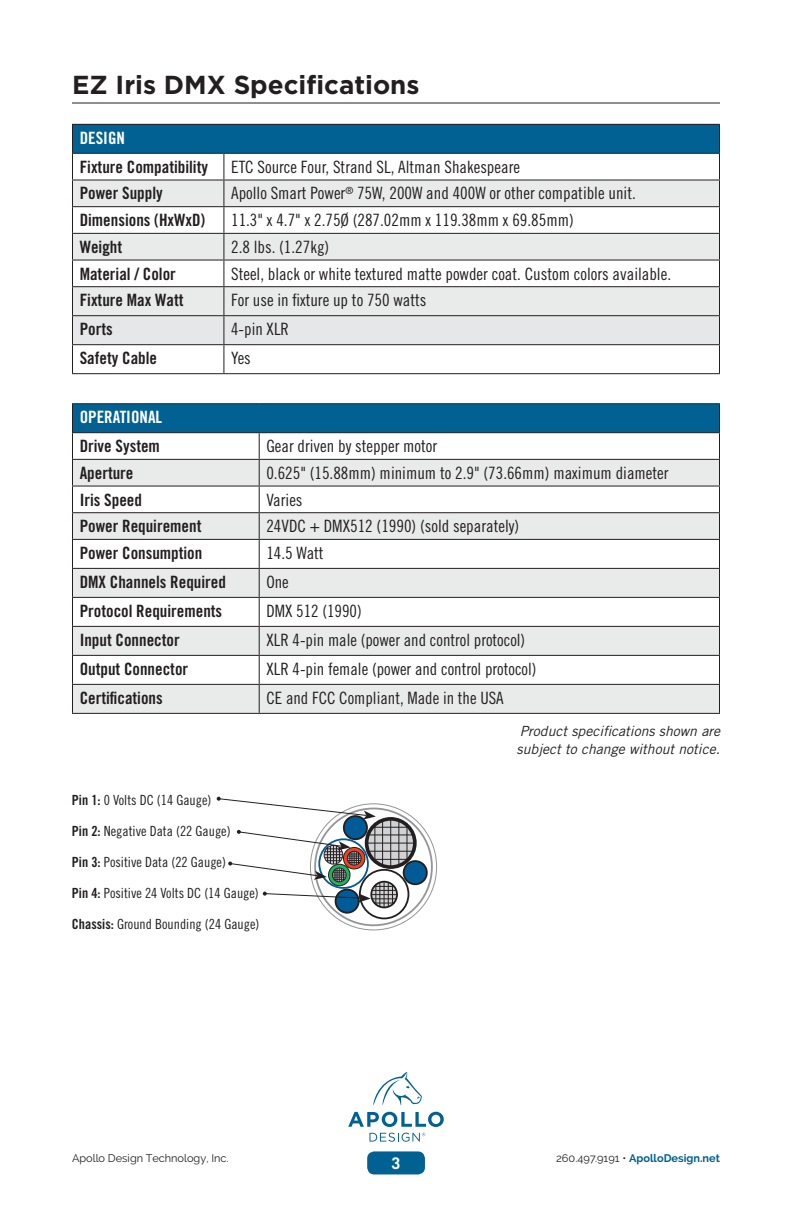
<style>
.page{position:relative;width:792px;height:1224px;background:#fff}
.page>*{position:absolute;margin:0;border:0;box-sizing:border-box;transform-origin:0 0}
.t1{font:700 26px "Gotham";color:#231f20}
.t2{font:17px "Trade Gothic LT Std Cn 18";color:#231f20}
.t3{font:17px "Trade Gothic LT Std Bd Cn 20";color:#231f20}
.t4{font:17px "Trade Gothic LT Std Bd Cn 20";color:#fff}
.t5{font:700 16px "Trade Gothic LT Std";color:#fff}
.t6{font:14px "Trade Gothic LT Std Cn 18";color:#231f20}
.t7{font:italic 14px/18px "Trade Gothic LT Std";color:#231f20}
.t8{font:700 11px "Raleway";color:#006192}
.t9{font:11px "Raleway";color:#231f20}
.s1{font-family:"Trade Gothic LT Std Bd Cn 20"}
.s2{font-weight:400;color:#231f20}
</style>
<div class="page">
<div style="left:367px;top:1151px;width:58px;height:23px;background:#006192;border-radius:7px"></div>
<svg style="left:348px;top:1112px;width:96px;height:15px"></svg>
<svg style="left:373px;top:1072px;width:49px;height:34px"></svg>
<svg style="left:369px;top:1133px;width:56px;height:9px"></svg>
<hr style="left:72px;top:103px;width:648px;height:1px;background:#231f20">
<hr style="left:72px;top:124px;width:152px;height:1px;background:#231f20">
<hr style="left:224px;top:124px;width:496px;height:1px;background:#231f20">
<svg style="left:72px;top:125px;width:648px;height:248px"></svg>
<hr style="left:72px;top:373px;width:152px;height:1px;background:#231f20">
<hr style="left:224px;top:373px;width:496px;height:1px;background:#231f20">
<div style="left:72px;top:404px;width:648px;height:29px;background:#006192"></div>
<svg style="left:73px;top:433px;width:646px;height:26px"></svg>
<svg style="left:73px;top:460px;width:646px;height:253px;fill:#e9eaea"></svg>
<hr style="left:72px;top:403px;width:187px;height:1px;background:#231f20">
<hr style="left:259px;top:403px;width:461px;height:1px;background:#231f20">
<hr style="left:72px;top:432px;width:187px;height:1px;background:#231f20">
<hr style="left:259px;top:432px;width:461px;height:1px;background:#231f20">
<hr style="left:72px;top:459px;width:187px;height:1px;background:#231f20">
<hr style="left:259px;top:459px;width:461px;height:1px;background:#231f20">
<hr style="left:72px;top:486px;width:187px;height:1px;background:#231f20">
<hr style="left:259px;top:486px;width:461px;height:1px;background:#231f20">
<hr style="left:72px;top:512px;width:187px;height:1px;background:#231f20">
<hr style="left:259px;top:512px;width:461px;height:1px;background:#231f20">
<hr style="left:72px;top:539px;width:187px;height:1px;background:#231f20">
<hr style="left:259px;top:539px;width:461px;height:1px;background:#231f20">
<hr style="left:72px;top:568px;width:187px;height:1px;background:#231f20">
<hr style="left:259px;top:568px;width:461px;height:1px;background:#231f20">
<hr style="left:72px;top:597px;width:187px;height:1px;background:#231f20">
<hr style="left:259px;top:597px;width:461px;height:1px;background:#231f20">
<hr style="left:72px;top:626px;width:187px;height:1px;background:#231f20">
<hr style="left:259px;top:626px;width:461px;height:1px;background:#231f20">
<hr style="left:72px;top:655px;width:187px;height:1px;background:#231f20">
<hr style="left:259px;top:655px;width:461px;height:1px;background:#231f20">
<hr style="left:72px;top:684px;width:187px;height:1px;background:#231f20">
<svg style="left:72px;top:404px;width:1px;height:309px"></svg>
<hr style="left:259px;top:684px;width:461px;height:1px;background:#231f20">
<svg style="left:259px;top:433px;width:1px;height:280px"></svg>
<svg style="left:719px;top:404px;width:1px;height:309px"></svg>
<hr style="left:72px;top:713px;width:187px;height:1px;background:#231f20">
<hr style="left:259px;top:713px;width:461px;height:1px;background:#231f20">
<div style="left:344px;top:816px;width:23px;height:23px;background:#005b97;border-radius:50%"></div>
<div style="left:343px;top:815px;width:25px;height:25px;border:2px solid #231f20;border-radius:50%"></div>
<div style="left:404px;top:861px;width:23px;height:23px;background:#005b97;border-radius:50%"></div>
<div style="left:403px;top:860px;width:25px;height:25px;border:2px solid #231f20;border-radius:50%"></div>
<svg style="left:336px;top:890px;width:23px;height:23px"></svg>
<div style="left:335px;top:889px;width:25px;height:25px;border:2px solid #231f20;border-radius:50%"></div>
<svg style="left:367px;top:819px;width:48px;height:48px"></svg>
<div style="left:365px;top:817px;width:52px;height:52px;border:4px solid #231f20;border-radius:50%"></div>
<hr style="left:390px;top:820px;width:1px;height:47px;background:#231f20">
<hr style="left:382px;top:821px;width:1px;height:45px;background:#231f20">
<hr style="left:398px;top:821px;width:1px;height:45px;background:#231f20">
<hr style="left:374px;top:824px;width:1px;height:37px;background:#231f20">
<hr style="left:407px;top:824px;width:1px;height:37px;background:#231f20">
<hr style="left:367px;top:843px;width:48px;height:1px;background:#231f20">
<hr style="left:368px;top:834px;width:45px;height:1px;background:#231f20">
<hr style="left:368px;top:851px;width:45px;height:1px;background:#231f20">
<hr style="left:373px;top:827px;width:37px;height:1px;background:#231f20">
<hr style="left:373px;top:859px;width:37px;height:1px;background:#231f20">
<div style="left:359px;top:869px;width:50px;height:50px;border:2px solid #231f20;border-radius:50%"></div>
<div style="left:370px;top:881px;width:28px;height:27px;border:2px solid #231f20;border-radius:50%"></div>
<svg style="left:217px;top:797px;width:159px;height:23px"></svg>
<svg style="left:228px;top:830px;width:169px;height:77px"></svg>
<h1 class="t1" style="left:72px;top:69px;width:349px">EZ Iris DMX Specifications</h1>
<p class="t4" style="left:80px;top:127px;width:47px">DESIGN</p>
<p class="t3" style="left:80px;top:156px;width:130px">Fixture Compatibility</p>
<p class="t2" style="left:231px;top:157px;width:290px">ETC Source Four, Strand SL, Altman Shakespeare</p>
<p class="t3" style="left:80px;top:183px;width:85px">Power Supply</p>
<p class="t2" style="left:231px;top:183px;width:406px">Apollo Smart Power<sup>®</sup> 75W, 200W and 400W or other compatible unit.</p>
<p class="t3" style="left:80px;top:210px;width:127px">Dimensions (HxWxD)</p>
<p class="t2" style="left:231px;top:210px;width:344px">11.3" x 4.7" x 2.75Ø (287.02mm x 119.38mm x 69.85mm)</p>
<p class="t3" style="left:80px;top:236px;width:44px">Weight</p>
<p class="t2" style="left:231px;top:237px;width:100px">2.8 lbs. (1.27kg)</p>
<p class="t3" style="left:80px;top:263px;width:98px">Material / Color</p>
<p class="t2" style="left:231px;top:263px;width:442px">Steel, black or white textured matte powder coat. Custom colors available.</p>
<p class="t3" style="left:80px;top:290px;width:105px">Fixture Max Watt</p>
<p class="t2" style="left:231px;top:290px;width:197px">For use in fixture up to 750 watts</p>
<p class="t3" style="left:80px;top:319px;width:35px">Ports</p>
<p class="t2" style="left:231px;top:319px;width:59px">4-pin XLR</p>
<p class="t3" style="left:80px;top:348px;width:79px">Safety Cable</p>
<p class="t2" style="left:231px;top:348px;width:21px">Yes</p>
<p class="t4" style="left:80px;top:407px;width:84px">OPERATIONAL</p>
<p class="t3" style="left:80px;top:436px;width:82px">Drive System</p>
<p class="t2" style="left:266px;top:436px;width:172px">Gear driven by stepper motor</p>
<p class="t3" style="left:80px;top:462px;width:55px">Aperture</p>
<p class="t2" style="left:266px;top:463px;width:404px">0.625" (15.88mm) minimum to 2.9" (73.66mm) maximum diameter</p>
<p class="t3" style="left:80px;top:489px;width:64px">Iris Speed</p>
<p class="t2" style="left:266px;top:489px;width:38px">Varies</p>
<p class="t3" style="left:80px;top:516px;width:123px">Power Requirement</p>
<p class="t2" style="left:266px;top:516px;width:254px">24VDC + DMX512 (1990) (sold separately)</p>
<p class="t3" style="left:80px;top:542px;width:124px">Power Consumption</p>
<p class="t2" style="left:266px;top:543px;width:59px">14.5 Watt</p>
<p class="t3" style="left:80px;top:571px;width:148px">DMX Channels Required</p>
<p class="t2" style="left:266px;top:572px;width:24px">One</p>
<p class="t3" style="left:80px;top:600px;width:144px">Protocol Requirements</p>
<p class="t2" style="left:266px;top:601px;width:97px">DMX 512 (1990)</p>
<p class="t3" style="left:80px;top:629px;width:102px">Input Connector</p>
<p class="t2" style="left:266px;top:630px;width:260px">XLR 4-pin male (power and control protocol)</p>
<p class="t3" style="left:80px;top:658px;width:110px">Output Connector</p>
<p class="t2" style="left:266px;top:659px;width:272px">XLR 4-pin female (power and control protocol)</p>
<p class="t3" style="left:80px;top:687px;width:85px">Certifications</p>
<p class="t2" style="left:266px;top:688px;width:239px">CE and FCC Compliant, Made in the USA</p>
<p class="t7" style="left:517px;top:722px;width:205px">Product specifications shown are subject to change without notice.</p>
<p class="t6" style="left:72px;top:792px;width:141px"><span class="s1">Pin 1:</span> 0 Volts DC (14 Gauge)</p>
<p class="t6" style="left:72px;top:823px;width:160px"><span class="s1">Pin 2:</span> Negative Data (22 Gauge)</p>
<p class="t6" style="left:72px;top:854px;width:155px"><span class="s1">Pin 3:</span> Positive Data (22 Gauge)</p>
<p class="t6" style="left:72px;top:885px;width:188px"><span class="s1">Pin 4:</span> Positive 24 Volts DC (14 Gauge)</p>
<p class="t6" style="left:72px;top:916px;width:189px"><span class="s1">Chassis:</span> Ground Bounding (24 Gauge)</p>
<p class="t9" style="left:72px;top:1152px;width:158px">Apollo Design Technology, Inc.</p>
<p class="t8" style="left:556px;top:1152px;width:165px"><span class="s2">260.497.9191 •</span> ApolloDesign.net</p>
<p class="t5" style="left:392px;top:1153px;width:10px">3</p>
</div>
